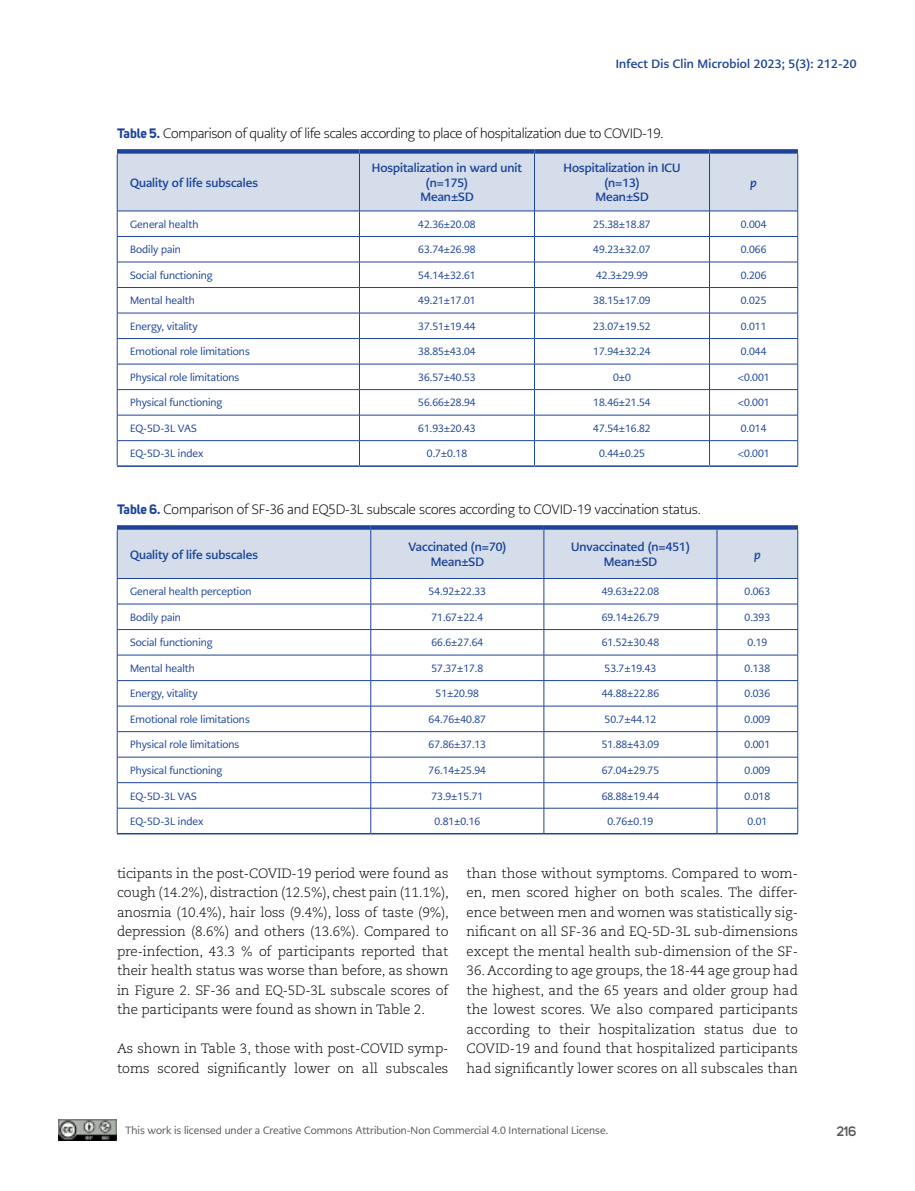
<style>
.page{position:relative;width:915px;height:1191px;background:#fff}
.page>*{position:absolute;margin:0;border:0;box-sizing:border-box;transform-origin:0 0}
.t1{font:300 13.5px/19.5px "Caecilia LT Pro 45";color:#000;text-align:justify}
.t2{font:300 13.5px "PMN Caecilia Sans Head";letter-spacing:-.02em;color:#000}
.t3{font:600 13.5px "Uni Sans";color:#58595b}
.t4{font:700 12px/14.4px "PMN Caecilia Sans Head";color:#1d4498;text-align:center}
.t5{font:700 12px "PMN Caecilia Sans Head";letter-spacing:.02em;color:#1d4498}
.t6{font:italic 700 12px "PMN Caecilia Sans Head";color:#1d4498}
.t7{font:10.5px "PMN Caecilia Sans Head";color:#1d4498}
.t8{font:10.5px "PMN Caecilia Sans Head";color:#58595b}
.s1{font-family:"Uni Sans";font-weight:700;color:#1d4498}
</style>
<div class="page">
<img style="left:58px;top:1119px;width:59px;height:21px">
<div style="left:117px;top:149px;width:242px;height:5px;background:#1d4498"></div>
<div style="left:359px;top:149px;width:175px;height:5px;background:#1d4498"></div>
<div style="left:534px;top:149px;width:175px;height:5px;background:#1d4498"></div>
<div style="left:709px;top:149px;width:88px;height:5px;background:#1d4498"></div>
<svg style="left:117px;top:151px;width:681px;height:314px"></svg>
<hr style="left:117px;top:465px;width:242px;height:2px;background:#1d4498">
<hr style="left:359px;top:465px;width:175px;height:2px;background:#1d4498">
<hr style="left:534px;top:465px;width:175px;height:2px;background:#1d4498">
<hr style="left:709px;top:465px;width:88px;height:2px;background:#1d4498">
<div style="left:117px;top:525px;width:253px;height:5px;background:#1d4498"></div>
<div style="left:370px;top:525px;width:173px;height:5px;background:#1d4498"></div>
<div style="left:543px;top:525px;width:173px;height:5px;background:#1d4498"></div>
<div style="left:716px;top:525px;width:81px;height:5px;background:#1d4498"></div>
<svg style="left:117px;top:527px;width:681px;height:306px"></svg>
<hr style="left:117px;top:833px;width:253px;height:1px;background:#1d4498">
<hr style="left:370px;top:833px;width:173px;height:1px;background:#1d4498">
<hr style="left:543px;top:833px;width:173px;height:1px;background:#1d4498">
<hr style="left:716px;top:833px;width:81px;height:1px;background:#1d4498">
<p class="t5" style="left:615px;top:56px;width:242px">Infect Dis Clin Microbiol 2023; 5(3): 212-20</p>
<p class="t2" style="left:117px;top:125px;width:548px"><span class="s1">Table 5.</span> Comparison of quality of life scales according to place of hospitalization due to COVID-19.</p>
<p class="t4" style="left:130px;top:175px;width:129px">Quality of life subscales</p>
<p class="t4" style="left:372px;top:161px;width:152px">Hospitalization in ward unit (n=175)<br>Mean±SD</p>
<p class="t4" style="left:563px;top:161px;width:118px">Hospitalization in ICU (n=13)<br>Mean±SD</p>
<p class="t6" style="left:750px;top:175px;width:8px">p</p>
<p class="t7" style="left:130px;top:217px;width:70px">General health</p>
<p class="t7" style="left:418px;top:217px;width:59px">42.36±20.08</p>
<p class="t7" style="left:593px;top:217px;width:59px">25.38±18.87</p>
<p class="t7" style="left:740px;top:217px;width:27px">0.004</p>
<p class="t7" style="left:130px;top:243px;width:52px">Bodily pain</p>
<p class="t7" style="left:418px;top:243px;width:59px">63.74±26.98</p>
<p class="t7" style="left:593px;top:243px;width:59px">49.23±32.07</p>
<p class="t7" style="left:740px;top:243px;width:27px">0.066</p>
<p class="t7" style="left:130px;top:268px;width:84px">Social functioning</p>
<p class="t7" style="left:418px;top:268px;width:59px">54.14±32.61</p>
<p class="t7" style="left:596px;top:268px;width:53px">42.3±29.99</p>
<p class="t7" style="left:740px;top:268px;width:27px">0.206</p>
<p class="t7" style="left:130px;top:294px;width:66px">Mental health</p>
<p class="t7" style="left:418px;top:294px;width:59px">49.21±17.01</p>
<p class="t7" style="left:593px;top:294px;width:59px">38.15±17.09</p>
<p class="t7" style="left:740px;top:294px;width:27px">0.025</p>
<p class="t7" style="left:130px;top:319px;width:69px">Energy, vitality</p>
<p class="t7" style="left:418px;top:319px;width:59px">37.51±19.44</p>
<p class="t7" style="left:593px;top:319px;width:59px">23.07±19.52</p>
<p class="t7" style="left:740px;top:319px;width:27px">0.011</p>
<p class="t7" style="left:130px;top:345px;width:121px">Emotional role limitations</p>
<p class="t7" style="left:418px;top:345px;width:59px">38.85±43.04</p>
<p class="t7" style="left:593px;top:345px;width:59px">17.94±32.24</p>
<p class="t7" style="left:740px;top:345px;width:27px">0.044</p>
<p class="t7" style="left:130px;top:370px;width:111px">Physical role limitations</p>
<p class="t7" style="left:418px;top:370px;width:59px">36.57±40.53</p>
<p class="t7" style="left:613px;top:370px;width:19px">0±0</p>
<p class="t7" style="left:737px;top:370px;width:33px">&lt;0.001</p>
<p class="t7" style="left:130px;top:396px;width:94px">Physical functioning</p>
<p class="t7" style="left:418px;top:396px;width:59px">56.66±28.94</p>
<p class="t7" style="left:593px;top:396px;width:59px">18.46±21.54</p>
<p class="t7" style="left:737px;top:396px;width:33px">&lt;0.001</p>
<p class="t7" style="left:130px;top:421px;width:68px">EQ-5D-3L VAS</p>
<p class="t7" style="left:418px;top:421px;width:59px">61.93±20.43</p>
<p class="t7" style="left:593px;top:421px;width:59px">47.54±16.82</p>
<p class="t7" style="left:740px;top:421px;width:27px">0.014</p>
<p class="t7" style="left:130px;top:447px;width:75px">EQ-5D-3L index</p>
<p class="t7" style="left:427px;top:447px;width:42px">0.7±0.18</p>
<p class="t7" style="left:599px;top:447px;width:47px">0.44±0.25</p>
<p class="t7" style="left:737px;top:447px;width:33px">&lt;0.001</p>
<p class="t2" style="left:117px;top:501px;width:585px"><span class="s1">Table 6.</span> Comparison of SF-36 and EQ5D-3L subscale scores according to COVID-19 vaccination status.</p>
<p class="t4" style="left:130px;top:547px;width:129px">Quality of life subscales</p>
<p class="t4" style="left:408px;top:540px;width:99px">Vaccinated (n=70)<br>Mean±SD</p>
<p class="t4" style="left:571px;top:540px;width:120px">Unvaccinated (n=451)<br>Mean±SD</p>
<p class="t6" style="left:753px;top:547px;width:8px">p</p>
<p class="t7" style="left:130px;top:585px;width:123px">General health perception</p>
<p class="t7" style="left:428px;top:585px;width:59px">54.92±22.33</p>
<p class="t7" style="left:601px;top:585px;width:59px">49.63±22.08</p>
<p class="t7" style="left:744px;top:585px;width:27px">0.063</p>
<p class="t7" style="left:130px;top:610px;width:52px">Bodily pain</p>
<p class="t7" style="left:431px;top:610px;width:53px">71.67±22.4</p>
<p class="t7" style="left:601px;top:610px;width:59px">69.14±26.79</p>
<p class="t7" style="left:744px;top:610px;width:27px">0.393</p>
<p class="t7" style="left:130px;top:636px;width:84px">Social functioning</p>
<p class="t7" style="left:431px;top:636px;width:53px">66.6±27.64</p>
<p class="t7" style="left:601px;top:636px;width:59px">61.52±30.48</p>
<p class="t7" style="left:747px;top:636px;width:21px">0.19</p>
<p class="t7" style="left:130px;top:661px;width:66px">Mental health</p>
<p class="t7" style="left:431px;top:661px;width:53px">57.37±17.8</p>
<p class="t7" style="left:604px;top:661px;width:53px">53.7±19.43</p>
<p class="t7" style="left:744px;top:661px;width:27px">0.138</p>
<p class="t7" style="left:130px;top:687px;width:69px">Energy, vitality</p>
<p class="t7" style="left:435px;top:687px;width:45px">51±20.98</p>
<p class="t7" style="left:601px;top:687px;width:59px">44.88±22.86</p>
<p class="t7" style="left:744px;top:687px;width:27px">0.036</p>
<p class="t7" style="left:130px;top:712px;width:121px">Emotional role limitations</p>
<p class="t7" style="left:428px;top:712px;width:59px">64.76±40.87</p>
<p class="t7" style="left:604px;top:712px;width:53px">50.7±44.12</p>
<p class="t7" style="left:744px;top:712px;width:27px">0.009</p>
<p class="t7" style="left:130px;top:738px;width:111px">Physical role limitations</p>
<p class="t7" style="left:428px;top:738px;width:59px">67.86±37.13</p>
<p class="t7" style="left:601px;top:738px;width:59px">51.88±43.09</p>
<p class="t7" style="left:744px;top:738px;width:27px">0.001</p>
<p class="t7" style="left:130px;top:763px;width:94px">Physical functioning</p>
<p class="t7" style="left:428px;top:763px;width:59px">76.14±25.94</p>
<p class="t7" style="left:601px;top:763px;width:59px">67.04±29.75</p>
<p class="t7" style="left:744px;top:763px;width:27px">0.009</p>
<p class="t7" style="left:130px;top:789px;width:68px">EQ-5D-3L VAS</p>
<p class="t7" style="left:431px;top:789px;width:53px">73.9±15.71</p>
<p class="t7" style="left:601px;top:789px;width:59px">68.88±19.44</p>
<p class="t7" style="left:744px;top:789px;width:27px">0.018</p>
<p class="t7" style="left:130px;top:814px;width:75px">EQ-5D-3L index</p>
<p class="t7" style="left:434px;top:814px;width:47px">0.81±0.16</p>
<p class="t7" style="left:607px;top:814px;width:47px">0.76±0.19</p>
<p class="t7" style="left:747px;top:814px;width:21px">0.01</p>
<p class="t1" style="left:117px;top:863px;width:333px">ticipants in the post-COVID-19 period were found as cough (14.2%), distraction (12.5%), chest pain (11.1%), anosmia (10.4%), hair loss (9.4%), loss of taste (9%), depression (8.6%) and others (13.6%). Compared to pre-infection, 43.3 % of participants reported that their health status was worse than before, as shown in Figure 2. SF-36 and EQ-5D-3L subscale scores of the participants were found as shown in Table 2.</p>
<p class="t1" style="left:117px;top:1038px;width:333px">As shown in Table 3, those with post-COVID symp&shy;toms scored significantly lower on all subscales</p>
<p class="t1" style="left:466px;top:863px;width:333px">than those without symptoms. Compared to wom&shy;en, men scored higher on both scales. The differ&shy;ence between men and women was statistically sig&shy;nificant on all SF-36 and EQ-5D-3L sub-dimensions except the mental health sub-dimension of the SF-</p>
<p class="t1" style="left:466px;top:960px;width:333px">36. According to age groups, the 18-44 age group had the highest, and the 65 years and older group had the lowest scores. We also compared participants according to their hospitalization status due to COVID-19 and found that hospitalized participants had significantly lower scores on all subscales than</p>
<p class="t8" style="left:125px;top:1123px;width:484px">This work is licensed under a Creative Commons Attribution-Non Commercial 4.0 International License.</p>
<p class="t3" style="left:836px;top:1123px;width:22px">216</p>
</div>
